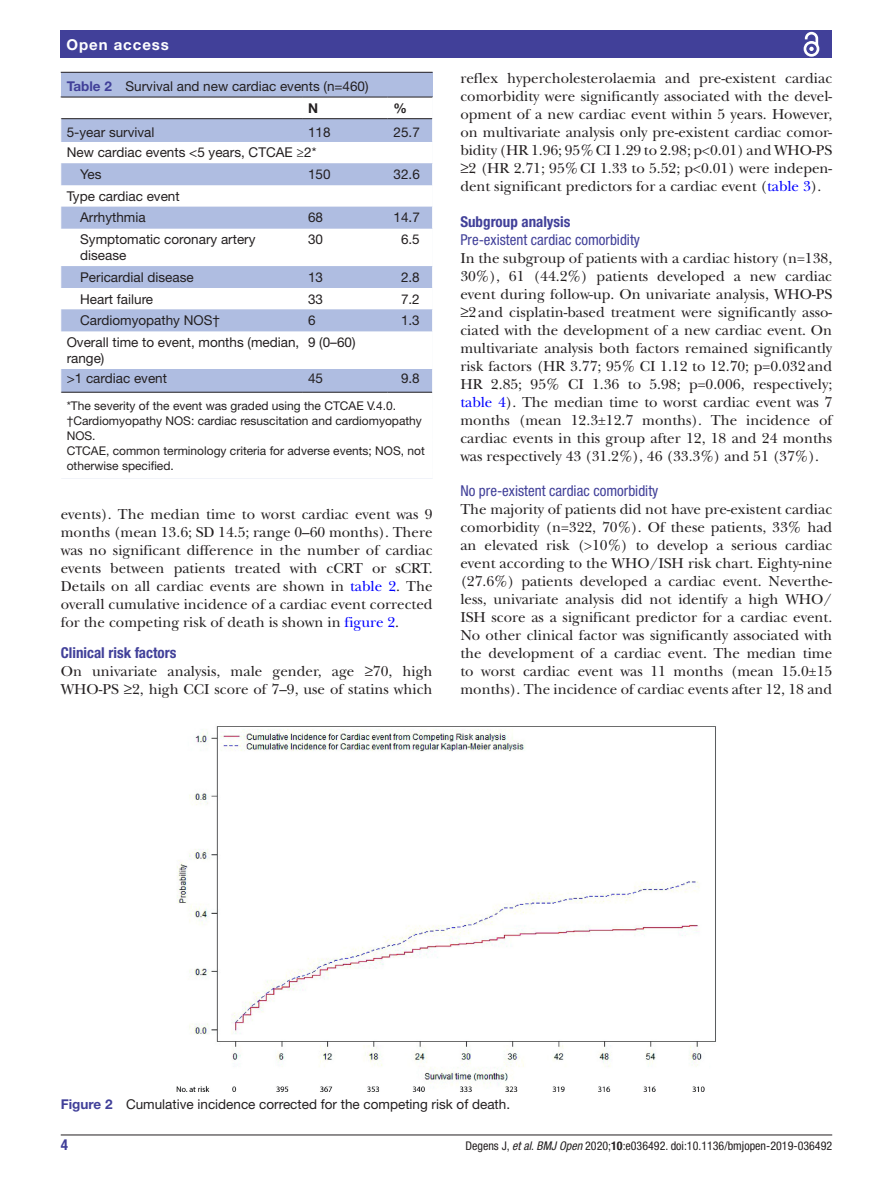
<style>
.page{position:relative;width:893px;height:1191px;background:#fff}
.page>*{position:absolute;margin:0;border:0;box-sizing:border-box;transform-origin:0 0}
.t1{font:15px/18px "New Baskerville";color:#231f20;text-align:justify}
.t2{font:condensed 15px "Helvetica Neue LT Std";color:#414099}
.t3{font:700 condensed 15px "Helvetica Neue LT Std";color:#414099}
.t4{font:700 15px "Helvetica Neue LT Std";letter-spacing:.065em;color:#fff}
.t5{font:13.5px/21.6px "Helvetica Neue LT Std";color:#231f20}
.t6{font:700 13.5px "Helvetica Neue LT Std";color:#231f20}
.t7{font:12px/15px "Helvetica Neue LT Std";color:#231f20}
.t8{font:condensed 12px "Helvetica Neue LT Std";color:#231f20}
.s1{font-weight:700;color:#414099}
.s2{font-weight:700}
.s3{color:#00f}
.s4{font-style:italic}
</style>
<div class="page">
<hr style="left:61px;top:1134px;width:771px;height:1px;background:#231f20">
<div style="left:61px;top:31px;width:771px;height:27px;background:#414099"></div>
<svg style="left:803px;top:31px;width:17px;height:26px"></svg>
<div style="left:61px;top:73px;width:372px;height:406px;background:#afbde1"></div>
<hr style="left:61px;top:72px;width:372px;height:1px;background:#231f20">
<div style="left:61px;top:98px;width:371px;height:381px;background:#fff"></div>
<svg style="left:61px;top:119px;width:371px;height:273px"></svg>
<hr style="left:61px;top:97px;width:241px;height:1px;background:#231f20">
<hr style="left:61px;top:118px;width:241px;height:1px;background:#231f20">
<hr style="left:302px;top:97px;width:86px;height:1px;background:#231f20">
<hr style="left:302px;top:118px;width:86px;height:1px;background:#231f20">
<hr style="left:388px;top:97px;width:45px;height:1px;background:#231f20">
<hr style="left:388px;top:118px;width:44px;height:1px;background:#231f20">
<hr style="left:302px;top:392px;width:86px;height:1px;background:#231f20">
<hr style="left:388px;top:392px;width:44px;height:1px;background:#231f20">
<hr style="left:61px;top:392px;width:241px;height:1px;background:#231f20">
<svg style="left:432px;top:97px;width:1px;height:131px"></svg>
<hr style="left:432px;top:228px;width:1px;height:38px;background:#fff">
<svg style="left:432px;top:266px;width:1px;height:65px"></svg>
<hr style="left:432px;top:331px;width:1px;height:38px;background:#fff">
<svg style="left:432px;top:369px;width:1px;height:23px"></svg>
<hr style="left:432px;top:392px;width:1px;height:87px;background:#fff">
<hr style="left:67px;top:409px;width:366px;height:1px;background:#fff">
<hr style="left:67px;top:439px;width:366px;height:1px;background:#fff">
<hr style="left:67px;top:469px;width:366px;height:1px;background:#fff">
<img style="left:176px;top:726px;width:540px;height:365px">
<p class="t4" style="left:66px;top:35px;width:104px">Open access</p>
<p class="t5" style="left:308px;top:75px;width:62px;line-height:22px;text-indent:-241px"><span class="s1">Table 2</span> Survival and new cardiac events (n=460)<br><span class="s2">N</span></p>
<p class="t6" style="left:394px;top:99px;width:15px">%</p>
<p class="t5" style="left:67px;top:122px;width:89px">5-year survival</p>
<p class="t5" style="left:308px;top:122px;width:24px">118</p>
<p class="t5" style="left:394px;top:122px;width:28px">25.7</p>
<p class="t5" style="left:80px;top:142px;width:238px;text-indent:-14px">New cardiac events &lt;5 years, CTCAE ≥2*<br>Yes</p>
<p class="t5" style="left:308px;top:163px;width:24px">150</p>
<p class="t5" style="left:394px;top:163px;width:28px">32.6</p>
<p class="t5" style="left:80px;top:185px;width:101px;text-indent:-14px">Type cardiac event<br>Arrhythmia</p>
<p class="t5" style="left:308px;top:207px;width:17px">68</p>
<p class="t5" style="left:394px;top:207px;width:28px">14.7</p>
<p class="t5" style="left:80px;top:231px;width:177px;line-height:16.2px">Symptomatic coronary artery disease</p>
<p class="t5" style="left:308px;top:228px;width:17px">30</p>
<p class="t5" style="left:401px;top:228px;width:20px">6.5</p>
<p class="t5" style="left:80px;top:266px;width:115px">Pericardial disease</p>
<p class="t5" style="left:308px;top:266px;width:17px">13</p>
<p class="t5" style="left:401px;top:266px;width:20px">2.8</p>
<p class="t5" style="left:80px;top:288px;width:74px">Heart failure</p>
<p class="t5" style="left:308px;top:288px;width:17px">33</p>
<p class="t5" style="left:401px;top:288px;width:20px">7.2</p>
<p class="t5" style="left:80px;top:309px;width:141px">Cardiomyopathy NOS†</p>
<p class="t5" style="left:308px;top:309px;width:9px">6</p>
<p class="t5" style="left:401px;top:309px;width:20px">1.3</p>
<p class="t5" style="left:67px;top:334px;width:234px;line-height:16.2px">Overall time to event, months (median, range)</p>
<p class="t5" style="left:308px;top:331px;width:49px">9 (0–60)</p>
<p class="t5" style="left:67px;top:367px;width:102px">&gt;1 cardiac event</p>
<p class="t5" style="left:308px;top:367px;width:17px">45</p>
<p class="t5" style="left:401px;top:367px;width:20px">9.8</p>
<p class="t7" style="left:67px;top:398px;width:360px">*The severity of the event was graded using the CTCAE V.4.0. †Cardiomyopathy NOS: cardiac resuscitation and cardiomyopathy NOS.<br>CTCAE, common terminology criteria for adverse events; NOS, not otherwise specified.</p>
<p class="t1" style="left:61px;top:505px;width:373px">events). The median time to worst cardiac event was 9 months (mean 13.6; SD 14.5; range 0–60 months). There was no significant difference in the number of cardiac events between patients treated with cCRT or sCRT.<br>Details on all cardiac events are shown in <span class="s3">table 2</span>. The overall cumulative incidence of a cardiac event corrected for the competing risk of death is shown in <span class="s3">figure 2</span>.</p>
<p class="t3" style="left:61px;top:643px;width:117px">Clinical risk factors</p>
<p class="t1" style="left:61px;top:662px;width:373px">On univariate analysis, male gender, age ≥70, high<br>WHO-PS ≥2, high CCI score of 7–9, use of statins which</p>
<p class="t1" style="left:460px;top:69px;width:373px">reflex hypercholesterolaemia and pre-existent cardiac comorbidity were significantly associated with the devel&shy;opment of a new cardiac event within 5 years. However, on multivariate analysis only pre-existent cardiac comor&shy;bidity (HR 1.96; 95%CI 1.29 to 2.98; p&lt;0.01) and WHO-PS ≥2 (HR 2.71; 95%CI 1.33 to 5.52; p&lt;0.01) were indepen&shy;dent significant predictors for a cardiac event (<span class="s3">table 3</span>).</p>
<p class="t3" style="left:460px;top:212px;width:112px">Subgroup analysis</p>
<p class="t2" style="left:460px;top:230px;width:181px">Pre-existent cardiac comorbidity</p>
<p class="t1" style="left:460px;top:249px;width:373px">In the subgroup of patients with a cardiac history (n=138, 30%), 61 (44.2%) patients developed a new cardiac event during follow-up. On univariate analysis, WHO-PS ≥2and cisplatin-based treatment were significantly asso&shy;ciated with the development of a new cardiac event. On multivariate analysis both factors remained significantly risk factors (HR 3.77; 95% CI 1.12 to 12.70; p=0.032and HR 2.85; 95% CI 1.36 to 5.98; p=0.006, respectively; <span class="s3">table 4</span>). The median time to worst cardiac event was 7 months (mean 12.3±12.7 months). The incidence of cardiac events in this group after 12, 18 and 24 months was respectively 43 (31.2%), 46 (33.3%) and 51 (37%).</p>
<p class="t2" style="left:460px;top:482px;width:199px">No pre-existent cardiac comorbidity</p>
<p class="t1" style="left:460px;top:500px;width:373px">The majority of patients did not have pre-existent cardiac comorbidity (n=322, 70%). Of these patients, 33% had an elevated risk (&gt;10%) to develop a serious cardiac event according to the WHO/ISH risk chart. Eighty-nine (27.6%) patients developed a cardiac event. Neverthe&shy;less, univariate analysis did not identify a high WHO/ ISH score as a significant predictor for a cardiac event.<br>No other clinical factor was significantly associated with the development of a cardiac event. The median time to worst cardiac event was 11 months (mean 15.0±15 months). The incidence of cardiac events after 12, 18 and</p>
<p class="t5" style="left:61px;top:1093px;width:451px"><span class="s1">Figure 2</span> Cumulative incidence corrected for the competing risk of death.</p>
<p class="t3" style="left:61px;top:1135px;width:9px">4</p>
<p class="t8" style="left:465px;top:1138px;width:368px">Degens J, <span class="s4">et al</span>. <span class="s4">BMJ Open</span> 2020;<span class="s2">10</span>:e036492. doi:10.1136/bmjopen-2019-036492</p>
</div>
